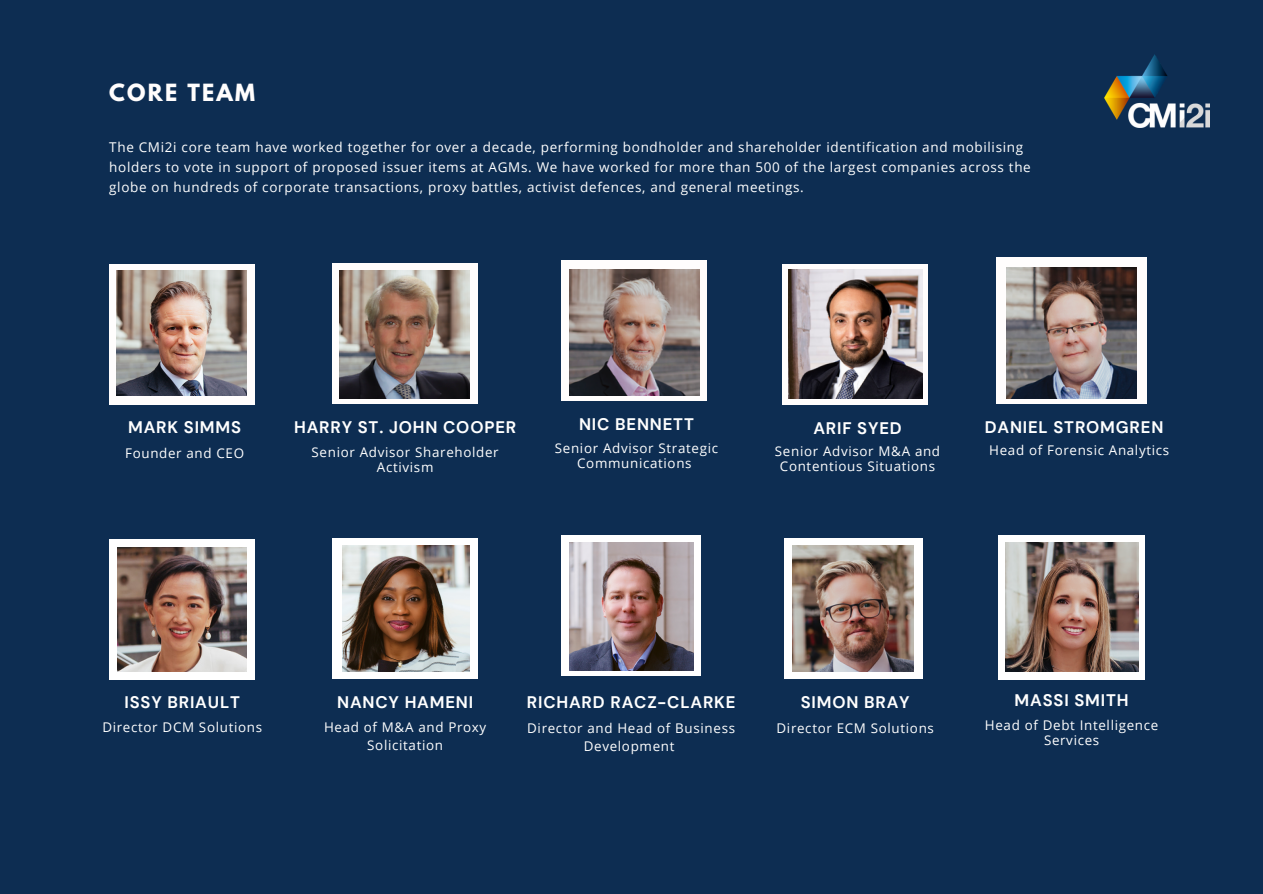
<style>
.page{position:relative;width:1263px;height:894px;background:#fff}
.page>*{position:absolute;margin:0;border:0;box-sizing:border-box;transform-origin:0 0}
.t1{font:700 21px "League Spartan";letter-spacing:.105em;color:#fffdfd}
.t2{font:700 16.65px "DM Sans";letter-spacing:.05em;color:#fff}
.t3{font:13.5px/20px "Open Sans";letter-spacing:.05em;color:#fff}
.t4{font:13.35px/15px "Open Sans";letter-spacing:.05em;color:#fff;text-align:center}
</style>
<div class="page">
<div style="left:0;top:0;width:1263px;height:893px;background:#0d2d52"></div>
<div style="left:110px;top:264px;width:145px;height:140px;background:#fffdfd"></div>
<div style="left:333px;top:263px;width:145px;height:141px;background:#fffdfd"></div>
<div style="left:562px;top:260px;width:145px;height:141px;background:#fffdfd"></div>
<div style="left:109px;top:538px;width:145px;height:141px;background:#fff"></div>
<div style="left:332px;top:538px;width:145px;height:140px;background:#fff"></div>
<div style="left:561px;top:535px;width:140px;height:140px;background:#fff"></div>
<svg style="left:783px;top:264px;width:145px;height:140px;background:#eceaea"></svg>
<div style="left:785px;top:538px;width:138px;height:141px;background:#fff"></div>
<div style="left:996px;top:257px;width:151px;height:146px;background:#fffdfd"></div>
<div style="left:999px;top:535px;width:146px;height:144px;background:#fff"></div>
<img style="left:342px;top:545px;width:127px;height:126px">
<img style="left:117px;top:270px;width:129px;height:125px">
<img style="left:1006px;top:267px;width:131px;height:131px">
<img style="left:569px;top:270px;width:131px;height:126px">
<img style="left:1005px;top:542px;width:133px;height:129px">
<img style="left:792px;top:545px;width:122px;height:126px">
<img style="left:789px;top:270px;width:134px;height:128px">
<img style="left:339px;top:270px;width:131px;height:129px">
<img style="left:118px;top:547px;width:129px;height:124px">
<img style="left:1105px;top:54px;width:104px;height:73px">
<img style="left:569px;top:542px;width:125px;height:128px">
<p class="t1" style="left:109px;top:82px;width:147px">CORE TEAM</p>
<p class="t3" style="left:109px;top:137px;width:923px">The CMi2i core team have worked together for over a decade, performing bondholder and shareholder identification and mobilising holders to vote in support of proposed issuer items at AGMs. We have worked for more than 500 of the largest companies across the globe on hundreds of corporate transactions, proxy battles, activist defences, and general meetings.</p>
<p class="t2" style="left:128px;top:416px;width:114px">MARK SIMMS</p>
<p class="t4" style="left:125px;top:445px;width:120px">Founder and CEO</p>
<p class="t2" style="left:294px;top:416px;width:224px">HARRY ST. JOHN COOPER</p>
<p class="t4" style="left:312px;top:444px;width:189px">Senior Advisor Shareholder<br>Activism</p>
<p class="t2" style="left:579px;top:413px;width:116px">NIC BENNETT</p>
<p class="t4" style="left:555px;top:441px;width:165px;line-height:14.4px">Senior Advisor Strategic<br>Communications</p>
<p class="t2" style="left:813px;top:417px;width:90px">ARIF SYED</p>
<p class="t4" style="left:775px;top:443px;width:167px;line-height:14.4px">Senior Advisor M&amp;A and<br>Contentious Situations</p>
<p class="t2" style="left:985px;top:416px;width:180px">DANIEL STROMGREN</p>
<p class="t4" style="left:989px;top:442px;width:182px">Head of Forensic Analytics</p>
<p class="t2" style="left:124px;top:691px;width:117px">ISSY BRIAULT</p>
<p class="t4" style="left:102px;top:719px;width:161px">Director DCM Solutions</p>
<p class="t2" style="left:337px;top:691px;width:138px">NANCY HAMENI</p>
<p class="t4" style="left:324px;top:717px;width:164px;line-height:18.3px">Head of M&amp;A and Proxy<br>Solicitation</p>
<p class="t2" style="left:527px;top:691px;width:210px">RICHARD RACZ-CLARKE</p>
<p class="t4" style="left:527px;top:718px;width:209px;line-height:18.3px">Director and Head of Business<br>Development</p>
<p class="t2" style="left:801px;top:691px;width:110px">SIMON BRAY</p>
<p class="t4" style="left:776px;top:719px;width:159px">Director ECM Solutions</p>
<p class="t2" style="left:1015px;top:689px;width:115px">MASSI SMITH</p>
<p class="t4" style="left:985px;top:717px;width:175px">Head of Debt Intelligence<br>Services</p>
</div>
